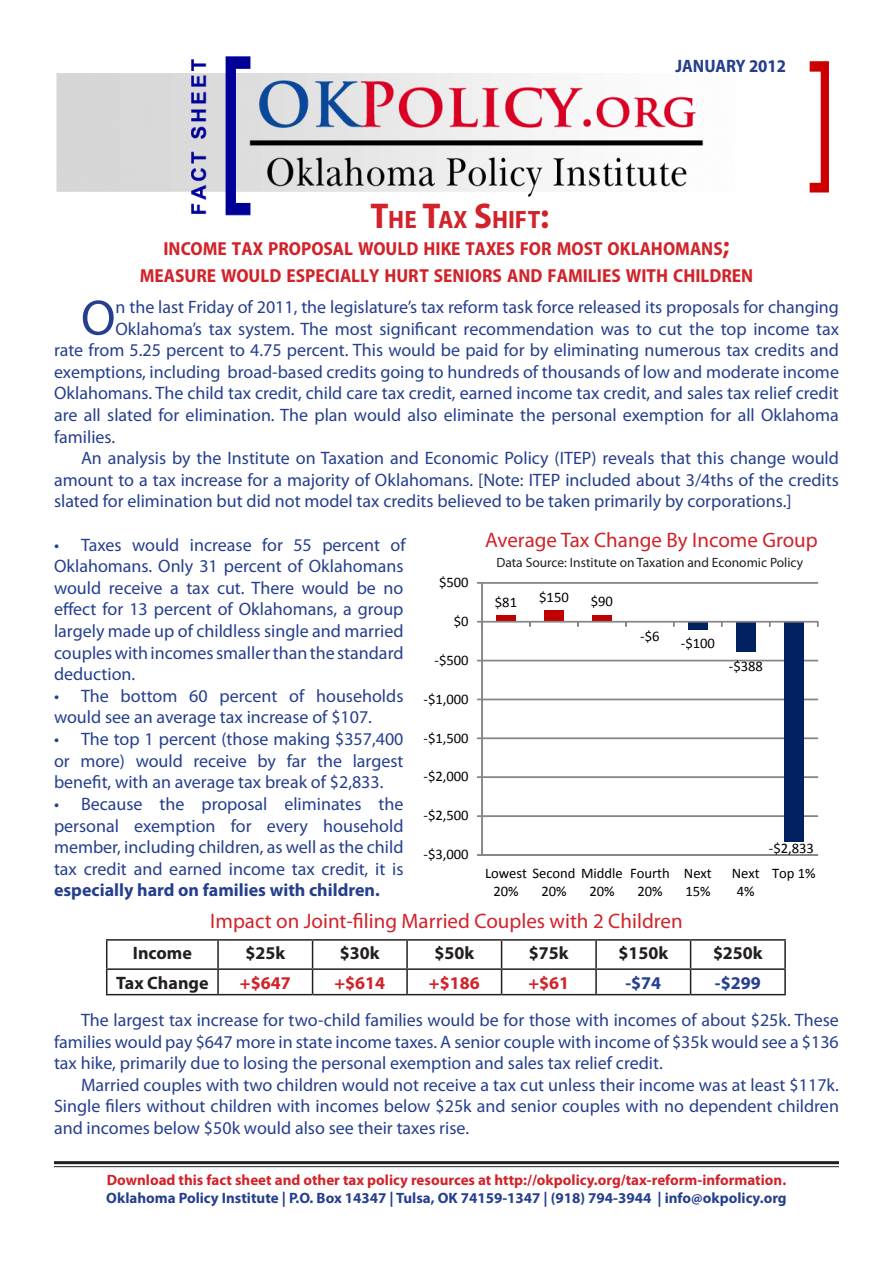
<style>
.page{position:relative;width:893px;height:1263px;background:#fff}
.page>*{position:absolute;margin:0;border:0;box-sizing:border-box;transform-origin:0 0}
.Body_First{font:50.1px "Myriad Pro";color:#253f8e}
.t1{font:700 semi-condensed 25.2px "Myriad Pro";color:#d1232a}
.t2{font:21px "Myriad Pro";color:#d1232a}
.subhead{font:700 semi-condensed 18.9px "Myriad Pro";color:#d1232a}
.Body{font:18px/21.6px "Myriad Pro";color:#253f8e;text-align:justify}
.Bulleted{font:18px/21.6px "Myriad Pro";color:#253f8e}
.Body_First-2{font:18px "Myriad Pro";color:#253f8e}
.t3{font:700 18px "Myriad Pro";color:#231f20}
.t4{font:700 18px "Myriad Pro";color:#d1232a}
.Date{font:700 semi-condensed 18px "Myriad Pro";color:#253f8e}
.t5{font:700 18px "Myriad Pro";color:#25408f}
.t6{font:700 15px "Myriad Pro";color:#d1232a}
.t7{font:700 15px "Myriad Pro";color:#253f8e}
.t8{font:14.55px/17.7px "Calibri";letter-spacing:-.005em;color:#000}
.t9{font:13.5px "Myriad Pro";color:#231f20}
.s1{font-size:36px}
.s2{font-size:27px}
.s3{font-weight:700}
</style>
<div class="page">
<img style="left:56px;top:56px;width:773px;height:160px">
<hr style="left:54px;top:1161px;width:785px;height:3px;background:#231f20">
<hr style="left:54px;top:1166px;width:785px;height:1px;background:#231f20">
<hr style="left:482px;top:854px;width:336px;height:1px;background:#868686">
<hr style="left:482px;top:816px;width:336px;height:1px;background:#868686">
<hr style="left:482px;top:777px;width:336px;height:1px;background:#868686">
<hr style="left:482px;top:738px;width:336px;height:1px;background:#868686">
<hr style="left:482px;top:699px;width:336px;height:1px;background:#868686">
<hr style="left:482px;top:660px;width:336px;height:1px;background:#868686">
<hr style="left:482px;top:582px;width:336px;height:1px;background:#868686">
<svg style="left:496px;top:615px;width:20px;height:6px"></svg>
<div style="left:544px;top:610px;width:20px;height:12px;background:#c00000"></div>
<svg style="left:592px;top:615px;width:19px;height:6px"></svg>
<svg style="left:640px;top:622px;width:19px;height:1px"></svg>
<div style="left:688px;top:622px;width:19px;height:7px;background:#002060"></div>
<div style="left:736px;top:622px;width:19px;height:30px;background:#002060"></div>
<div style="left:784px;top:622px;width:19px;height:220px;background:#002060"></div>
<div style="left:482px;top:583px;width:1px;height:272px;border:1px solid #868686"></div>
<div style="left:482px;top:621px;width:336px;height:1px;border:1px solid #868686"></div>
<svg style="left:477px;top:621px;width:6px;height:5px"></svg>
<hr style="left:106px;top:939px;width:112px;height:2px;background:#231f20">
<hr style="left:218px;top:939px;width:95px;height:2px;background:#231f20">
<hr style="left:217px;top:941px;width:2px;height:27px;background:#231f20">
<hr style="left:313px;top:939px;width:94px;height:2px;background:#231f20">
<hr style="left:407px;top:939px;width:95px;height:2px;background:#231f20">
<hr style="left:406px;top:941px;width:2px;height:27px;background:#231f20">
<hr style="left:502px;top:939px;width:94px;height:2px;background:#231f20">
<hr style="left:596px;top:939px;width:95px;height:2px;background:#231f20">
<hr style="left:595px;top:941px;width:2px;height:27px;background:#231f20">
<hr style="left:691px;top:939px;width:95px;height:2px;background:#231f20">
<hr style="left:784px;top:941px;width:2px;height:27px;background:#231f20">
<hr style="left:106px;top:968px;width:112px;height:2px;background:#231f20">
<svg style="left:106px;top:941px;width:1px;height:53px"></svg>
<hr style="left:218px;top:968px;width:95px;height:2px;background:#231f20">
<hr style="left:217px;top:970px;width:2px;height:24px;background:#231f20">
<hr style="left:313px;top:968px;width:94px;height:2px;background:#231f20">
<svg style="left:312px;top:941px;width:1px;height:53px"></svg>
<hr style="left:407px;top:968px;width:95px;height:2px;background:#231f20">
<hr style="left:406px;top:970px;width:2px;height:24px;background:#231f20">
<hr style="left:502px;top:968px;width:94px;height:2px;background:#231f20">
<svg style="left:501px;top:941px;width:1px;height:53px"></svg>
<hr style="left:596px;top:968px;width:95px;height:2px;background:#231f20">
<hr style="left:595px;top:970px;width:2px;height:24px;background:#231f20">
<hr style="left:106px;top:994px;width:112px;height:1px;background:#231f20">
<hr style="left:218px;top:994px;width:95px;height:1px;background:#231f20">
<hr style="left:313px;top:994px;width:94px;height:1px;background:#231f20">
<hr style="left:407px;top:994px;width:95px;height:1px;background:#231f20">
<hr style="left:502px;top:994px;width:94px;height:1px;background:#231f20">
<hr style="left:596px;top:994px;width:95px;height:1px;background:#231f20">
<hr style="left:691px;top:968px;width:95px;height:2px;background:#231f20">
<svg style="left:690px;top:941px;width:1px;height:53px"></svg>
<hr style="left:784px;top:970px;width:2px;height:24px;background:#231f20">
<hr style="left:691px;top:994px;width:95px;height:1px;background:#231f20">
<p class="Date" style="left:675px;top:56px;width:19px">JANUARY</p>
<p class="Date" style="left:749px;top:56px;width:39px">2012</p>
<p class="t1" style="left:371px;top:205px;width:180px"><span class="s1">T</span>HE <span class="s1">T</span>AX <span class="s1">S</span>HIFT<span class="s1">:</span></p>
<p class="subhead" style="left:163px;top:238px;width:568px">INCOME TAX PROPOSAL WOULD HIKE TAXES FOR MOST OKLAHOMANS<span class="s2">;</span></p>
<p class="subhead" style="left:140px;top:265px;width:615px">MEASURE WOULD ESPECIALLY HURT SENIORS AND FAMILIES WITH CHILDREN</p>
<p class="Body_First" style="left:81px;top:287px;width:36px">O</p>
<p class="Body_First-2" style="left:115px;top:296px;width:725px">n the last Friday of 2011, the legislature’s tax reform task force released its proposals for changing</p>
<p class="Body_First-2" style="left:115px;top:317px;width:725px">Oklahoma’s tax system. The most significant recommendation was to cut the top income tax</p>
<p class="Body_First-2" style="left:54px;top:339px;width:786px">rate from 5.25 percent to 4.75 percent. This would be paid for by eliminating numerous tax credits and</p>
<p class="Body_First-2" style="left:54px;top:361px;width:786px">exemptions, including broad-based credits going to hundreds of thousands of low and moderate income</p>
<p class="Body_First-2" style="left:54px;top:382px;width:786px">Oklahomans. The child tax credit, child care tax credit, earned income tax credit, and sales tax relief credit</p>
<p class="Body_First-2" style="left:54px;top:404px;width:786px">are all slated for elimination. The plan would also eliminate the personal exemption for all Oklahoma</p>
<p class="Body_First-2" style="left:54px;top:425px;width:63px">families.</p>
<p class="Body" style="left:54px;top:447px;width:786px;text-indent:27px">An analysis by the Institute on Taxation and Economic Policy (ITEP) reveals that this change would amount to a tax increase for a majority of Oklahomans. [Note: ITEP included about 3/4ths of the credits slated for elimination but did not model tax credits believed to be taken primarily by corporations.]</p>
<p class="Bulleted" style="left:54px;top:533px;width:353px">• Taxes would increase for 55 percent of Oklahomans. Only 31 percent of Oklahomans would receive a tax cut. There would be no effect for 13 percent of Oklahomans, a group largely made up of childless single and married couples with incomes smaller than the standard deduction.</p>
<p class="Bulleted" style="left:54px;top:685px;width:351px">• The bottom 60 percent of households would see an average tax increase of $107.</p>
<p class="Bulleted" style="left:54px;top:728px;width:351px;text-align:justify">• The top 1 percent (those making $357,400 or more) would receive by far the largest benefit, with an average tax break of $2,833.</p>
<p class="Bulleted" style="left:54px;top:793px;width:351px;text-align:justify">• Because the proposal eliminates the personal exemption for every household member, including children, as well as the child tax credit and earned income tax credit, it is <span class="s3">especially hard on families with children.</span></p>
<p class="t2" style="left:485px;top:527px;width:334px">Average Tax Change By Income Group</p>
<p class="t9" style="left:496px;top:554px;width:308px">Data Source: Institute on Taxation and Economic Policy</p>
<p class="t8" style="left:439px;top:573px;width:31px">$500</p>
<p class="t8" style="left:495px;top:593px;width:24px">$81</p>
<p class="t8" style="left:539px;top:588px;width:31px">$150</p>
<p class="t8" style="left:591px;top:592px;width:24px">$90</p>
<p class="t8" style="left:454px;top:612px;width:16px">$0</p>
<p class="t8" style="left:640px;top:627px;width:21px">-$6</p>
<p class="t8" style="left:681px;top:634px;width:36px">-$100</p>
<p class="t8" style="left:435px;top:651px;width:36px">-$500</p>
<p class="t8" style="left:729px;top:657px;width:36px">-$388</p>
<p class="t8" style="left:423px;top:690px;width:47px">-$1,000</p>
<p class="t8" style="left:423px;top:729px;width:47px">-$1,500</p>
<p class="t8" style="left:423px;top:768px;width:47px">-$2,000</p>
<p class="t8" style="left:423px;top:807px;width:47px">-$2,500</p>
<p class="t8" style="left:769px;top:840px;width:47px">-$2,833</p>
<p class="t8" style="left:423px;top:846px;width:47px">-$3,000</p>
<p class="t8" style="left:493px;top:864px;width:131px;text-indent:-8px">Lowest Second Middle<br>20%</p>
<p class="t8" style="left:630px;top:864px;width:41px;text-align:center">Fourth<br>20%</p>
<p class="t8" style="left:684px;top:864px;width:29px">Next<br>15%</p>
<p class="t8" style="left:732px;top:864px;width:29px;text-align:center">Next<br>4%</p>
<p class="t8" style="left:772px;top:864px;width:45px">Top 1%</p>
<p class="t8" style="left:541px;top:882px;width:27px">20%</p>
<p class="t8" style="left:589px;top:882px;width:27px">20%</p>
<p class="t2" style="left:210px;top:908px;width:474px">Impact on Joint-filing Married Couples with 2 Children</p>
<p class="t3" style="left:133px;top:941px;width:61px">Income</p>
<p class="t3" style="left:245px;top:941px;width:41px">$25k</p>
<p class="t3" style="left:340px;top:941px;width:41px">$30k</p>
<p class="t3" style="left:434px;top:941px;width:41px">$50k</p>
<p class="t3" style="left:529px;top:941px;width:41px">$75k</p>
<p class="t3" style="left:618px;top:941px;width:51px">$150k</p>
<p class="t3" style="left:713px;top:941px;width:51px">$250k</p>
<p class="t3" style="left:116px;top:971px;width:94px">Tax Change</p>
<p class="t4" style="left:240px;top:971px;width:52px">+$647</p>
<p class="t4" style="left:334px;top:971px;width:52px">+$614</p>
<p class="t4" style="left:429px;top:971px;width:52px">+$186</p>
<p class="t4" style="left:528px;top:971px;width:42px">+$61</p>
<p class="t5" style="left:625px;top:971px;width:37px">-$74</p>
<p class="t5" style="left:715px;top:971px;width:47px">-$299</p>
<p class="Body" style="left:54px;top:1009px;width:786px;text-indent:27px">The largest tax increase for two-child families would be for those with incomes of about $25k. These families would pay $647 more in state income taxes. A senior couple with income of $35k would see a $136 tax hike, primarily due to losing the personal exemption and sales tax relief credit.</p>
<p class="Body" style="left:54px;top:1073px;width:786px;text-indent:27px">Married couples with two children would not receive a tax cut unless their income was at least $117k.<br>Single filers without children with incomes below $25k and senior couples with no dependent children and incomes below $50k would also see their taxes rise.</p>
<p class="t6" style="left:107px;top:1170px;width:681px">Download this fact sheet and other tax policy resources at http://okpolicy.org/tax-reform-information.</p>
<p class="t7" style="left:106px;top:1188px;width:682px">Oklahoma Policy Institute | P.O. Box 14347 | Tulsa, OK 74159-1347 | (918) 794-3944 | info@okpolicy.org</p>
</div>
